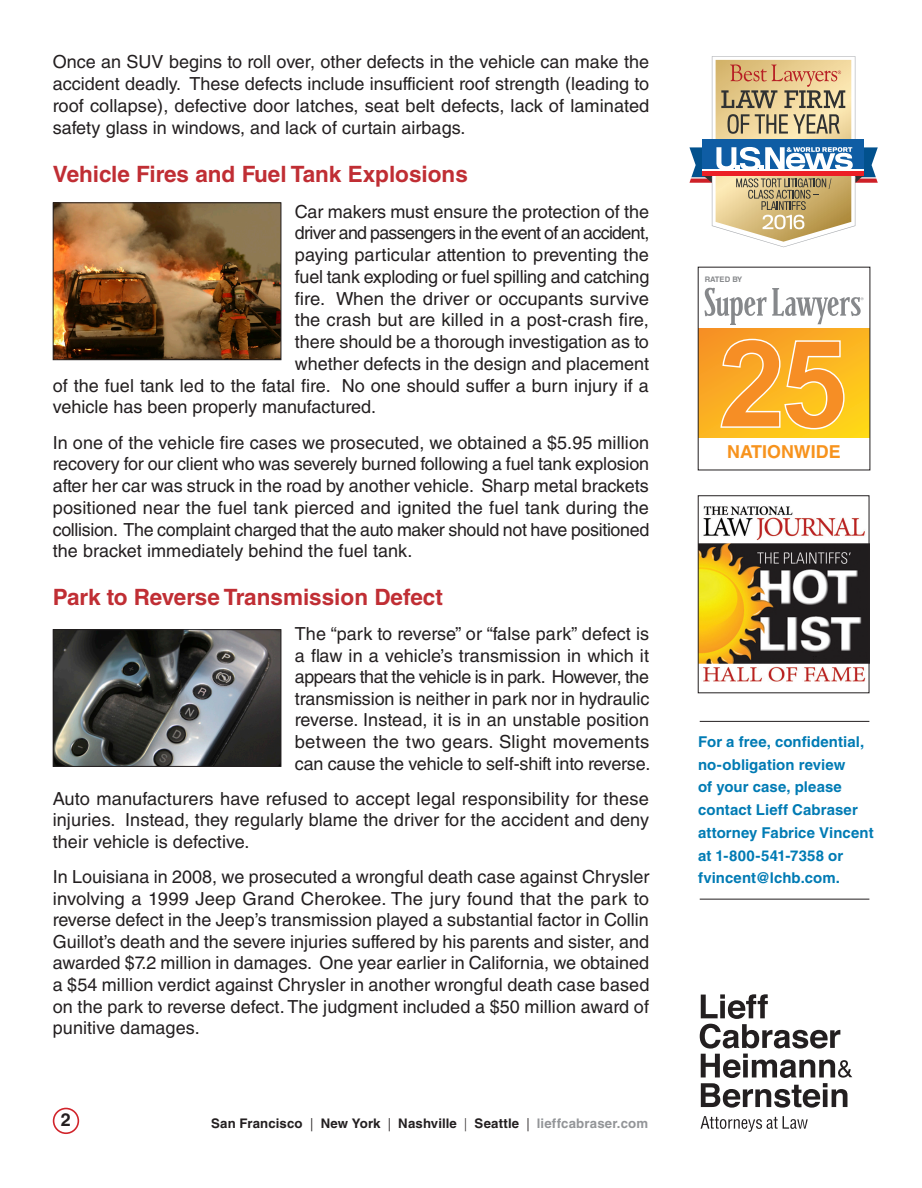
<style>
.page{position:relative;width:922px;height:1188px;background:#fff}
.page>*{position:absolute;margin:0;border:0;box-sizing:border-box;transform-origin:0 0}
.t1{font:700 121.65px "Arial";color:#f68e25}
.t2{font:700 22.5px "Helvetica LT Std";color:#c02e34}
.t3{font:18px/21.6px "Helvetica LT Std";color:#231f20;text-align:justify}
.t4{font:18px "Helvetica LT Std";letter-spacing:-.035em;color:#231f20}
.t5{font:700 18px "Helvetica LT Std";color:#231f20}
.t6{font:700 17.85px "Helvetica LT Std";color:#f7931d}
.t7{font:700 15px/22.8px "Helvetica LT Std";letter-spacing:.005em;color:#007bb4}
.t8{font:700 13.2px "Helvetica LT Std";letter-spacing:.01em;color:#231f20}
.t9{font:700 7.65px "Helvetica LT Std";letter-spacing:-.02em;color:#86888b}
.s1{font-weight:400;font-stretch:condensed}
.s2{font-weight:300;font-stretch:condensed}
.s3{color:#939598}
</style>
<div class="page">
<img style="left:55px;top:204px;width:224px;height:154px">
<div style="left:53px;top:202px;width:228px;height:158px;border:1px solid #231f20"></div>
<img style="left:55px;top:631px;width:224px;height:134px">
<div style="left:53px;top:629px;width:228px;height:138px;border:1px solid #231f20"></div>
<svg style="left:689px;top:56px;width:188px;height:191px"></svg>
<svg style="left:699px;top:329px;width:169px;height:109px;background:#fbb51f"></svg>
<svg style="left:719px;top:338px;width:126px;height:92px;background:#fbbb36"></svg>
<svg style="left:704px;top:288px;width:62px;height:37px"></svg>
<svg style="left:772px;top:288px;width:91px;height:36px"></svg>
<img style="left:699px;top:506px;width:168px;height:176px">
<div style="left:697px;top:495px;width:172px;height:198px;border:1px solid #231f20"></div>
<svg style="left:700px;top:1116px;width:107px;height:16px"></svg>
<svg style="left:699px;top:994px;width:153px;height:114px"></svg>
<hr style="left:699px;top:721px;width:170px;height:1px;background:#231f20">
<hr style="left:699px;top:899px;width:170px;height:1px;background:#231f20">
<div style="left:53px;top:1108px;width:26px;height:26px;border:2px solid #d1232a;border-radius:50%"></div>
<p class="t3" style="left:53px;top:51px;width:598px">Once an SUV begins to roll over, other defects in the vehicle can make the accident deadly. These defects include insufficient roof strength (leading to roof collapse), defective door latches, seat belt defects, lack of laminated safety glass in windows, and lack of curtain airbags.</p>
<p class="t2" style="left:53px;top:161px;width:416px">Vehicle Fires and Fuel Tank Explosions</p>
<p class="t3" style="left:295px;top:200px;width:356px">Car makers must ensure the protection of the</p>
<p class="t4" style="left:295px;top:223px;width:356px">driver and passengers in the event of an accident,</p>
<p class="t3" style="left:295px;top:244px;width:355px">paying particular attention to preventing the</p>
<p class="t3" style="left:295px;top:266px;width:356px">fuel tank exploding or fuel spilling and catching</p>
<p class="t3" style="left:295px;top:287px;width:355px">fire. When the driver or occupants survive</p>
<p class="t3" style="left:295px;top:309px;width:355px">the crash but are killed in a post-crash fire,</p>
<p class="t3" style="left:295px;top:331px;width:355px">there should be a thorough investigation as to</p>
<p class="t3" style="left:295px;top:353px;width:356px">whether defects in the design and placement</p>
<p class="t3" style="left:53px;top:374px;width:597px">of the fuel tank led to the fatal fire. No one should suffer a burn injury if a</p>
<p class="t3" style="left:53px;top:396px;width:325px">vehicle has been properly manufactured.</p>
<p class="t3" style="left:53px;top:431px;width:598px">In one of the vehicle fire cases we prosecuted, we obtained a $5.95 million recovery for our client who was severely burned following a fuel tank explosion after her car was struck in the road by another vehicle. Sharp metal brackets positioned near the fuel tank pierced and ignited the fuel tank during the collision. The complaint charged that the auto maker should not have positioned the bracket immediately behind the fuel tank.</p>
<p class="t2" style="left:53px;top:583px;width:391px">Park to Reverse Transmission Defect</p>
<p class="t3" style="left:295px;top:623px;width:357px">The “park to reverse” or “false park” defect is a flaw in a vehicle’s transmission in which it appears that the vehicle is in park. However, the transmission is neither in park nor in hydraulic reverse. Instead, it is in an unstable position between the two gears. Slight movements can cause the vehicle to self-shift into reverse.</p>
<p class="t3" style="left:53px;top:788px;width:597px">Auto manufacturers have refused to accept legal responsibility for these injuries. Instead, they regularly blame the driver for the accident and deny their vehicle is defective.</p>
<p class="t3" style="left:53px;top:866px;width:598px">In Louisiana in 2008, we prosecuted a wrongful death case against Chrysler involving a 1999 Jeep Grand Cherokee. The jury found that the park to reverse defect in the Jeep’s transmission played a substantial factor in Collin Guillot’s death and the severe injuries suffered by his parents and sister, and awarded $7.2 million in damages. One year earlier in California, we obtained a $54 million verdict against Chrysler in another wrongful death case based on the park to reverse defect. The judgment included a $50 million award of punitive damages.</p>
<p class="t5" style="left:61px;top:1109px;width:12px">2</p>
<p class="t8" style="left:211px;top:1115px;width:438px">San Francisco <span class="s1">|</span> New York <span class="s1">|</span> Nashville <span class="s2">|</span> Seattle <span class="s1">|</span> <span class="s3">lieffcabraser.com</span></p>
<p class="t9" style="left:704px;top:275px;width:39px">RATED BY</p>
<h1 class="t1" style="left:718px;top:303px;width:131px">25</h1>
<p class="t6" style="left:727px;top:440px;width:115px">NATIONWIDE</p>
<p class="t7" style="left:698px;top:730px;width:177px">For a free, confidential, no-obligation review<br>of your case, please contact Lieff Cabraser attorney Fabrice Vincent at 1-800-541-7358 or fvincent@lchb.com.</p>
</div>
